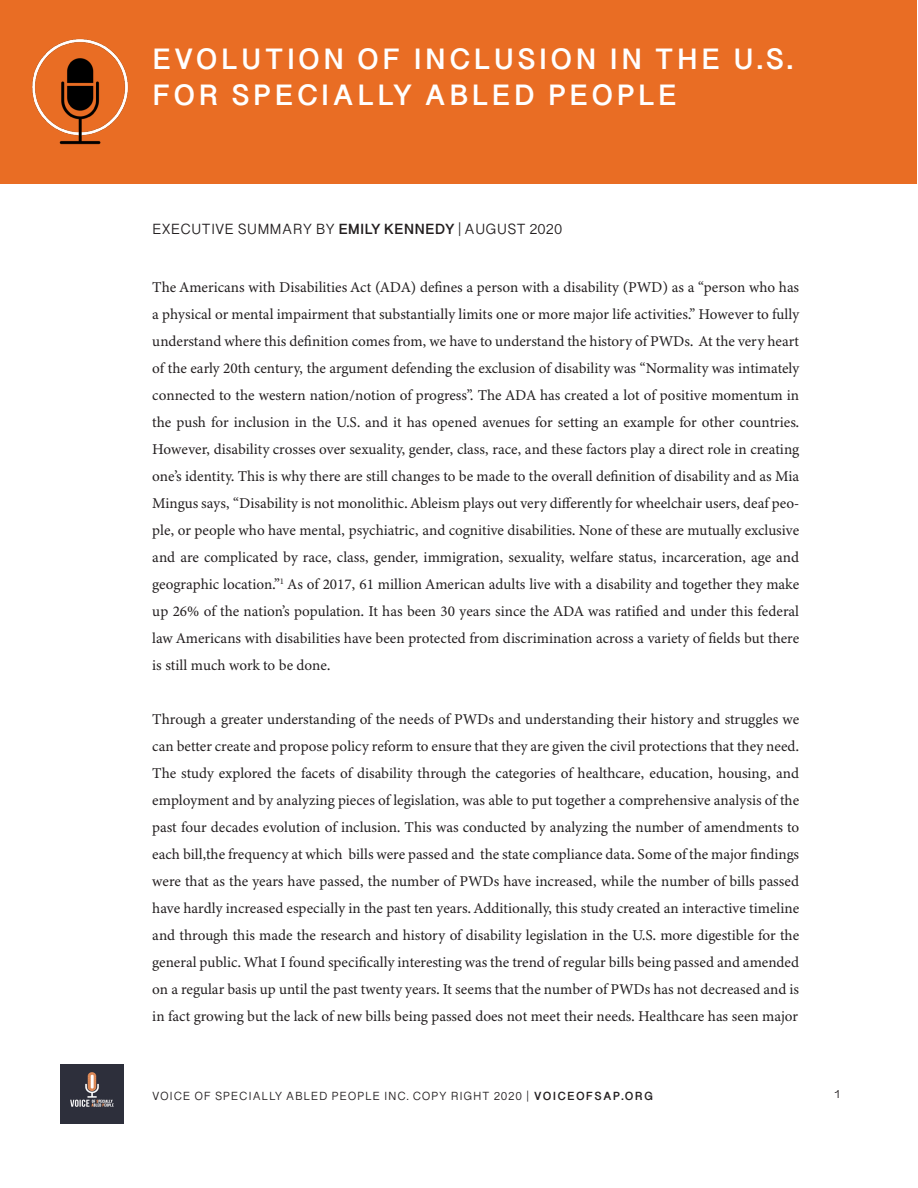
<style>
.page{position:relative;width:918px;height:1188px;background:#fff}
.page>*{position:absolute;margin:0;border:0;box-sizing:border-box;transform-origin:0 0}
.t1{font:700 30px/36px "Malayalam Sangam MN";letter-spacing:.1em;color:#fff}
.t2{font:15px/27px "Minion Variable Concept";color:#231f20;text-align:justify}
.t3{font:15px "Malayalam Sangam MN";color:#231f20}
.t4{font:12px "Malayalam Sangam MN";letter-spacing:.05em;color:#231f20}
.s1{font-weight:700}
</style>
<div class="page">
<div style="left:1px;top:0;width:916px;height:184px;background:#e96d24"></div>
<img style="left:61px;top:1064px;width:63px;height:60px">
<img style="left:0;top:0;width:128px;height:184px">
<p class="t1" style="left:152px;top:46px;width:642px">EVOLUTION OF INCLUSION IN THE U.S.<br>FOR SPECIALLY ABLED PEOPLE</p>
<p class="t3" style="left:152px;top:222px;width:412px">EXECUTIVE SUMMARY BY <span class="s1">EMILY KENNEDY</span> | AUGUST 2020</p>
<p class="t2" style="left:152px;top:274px;width:648px">The Americans with Disabilities Act (ADA) defines a person with a disability (PWD) as a “person who has a physical or mental impairment that substantially limits one or more major life activities.” However to fully understand where this definition comes from, we have to understand the history of PWDs. At the very heart of the early 20th century, the argument defending the exclusion of disability was “Normality was intimately connected to the western nation/notion of progress”. The ADA has created a lot of positive momentum in the push for inclusion in the U.S. and it has opened avenues for setting an example for other countries.<br>However, disability crosses over sexuality, gender, class, race, and these factors play a direct role in creating one’s identity. This is why there are still changes to be made to the overall definition of disability and as Mia Mingus says, “Disability is not monolithic. Ableism plays out very differently for wheelchair users, deaf peo&shy;ple, or people who have mental, psychiatric, and cognitive disabilities. None of these are mutually exclusive and are complicated by race, class, gender, immigration, sexuality, welfare status, incarceration, age and geographic location.”<sup>1</sup> As of 2017, 61 million American adults live with a disability and together they make up 26% of the nation’s population. It has been 30 years since the ADA was ratified and under this federal law Americans with disabilities have been protected from discrimination across a variety of fields but there is still much work to be done.</p>
<p class="t2" style="left:152px;top:706px;width:648px">Through a greater understanding of the needs of PWDs and understanding their history and struggles we can better create and propose policy reform to ensure that they are given the civil protections that they need.<br>The study explored the facets of disability through the categories of healthcare, education, housing, and employment and by analyzing pieces of legislation, was able to put together a comprehensive analysis of the past four decades evolution of inclusion. This was conducted by analyzing the number of amendments to each bill,the frequency at which bills were passed and the state compliance data. Some of the major findings were that as the years have passed, the number of PWDs have increased, while the number of bills passed have hardly increased especially in the past ten years. Additionally, this study created an interactive timeline and through this made the research and history of disability legislation in the U.S. more digestible for the general public. What I found specifically interesting was the trend of regular bills being passed and amended on a regular basis up until the past twenty years. It seems that the number of PWDs has not decreased and is in fact growing but the lack of new bills being passed does not meet their needs. Healthcare has seen major</p>
<p class="t4" style="left:152px;top:1090px;width:502px">VOICE OF SPECIALLY ABLED PEOPLE INC. COPY RIGHT 2020 | <span class="s1">VOICEOFSAP.ORG</span></p>
<p class="t4" style="left:834px;top:1089px;width:8px">1</p>
</div>
